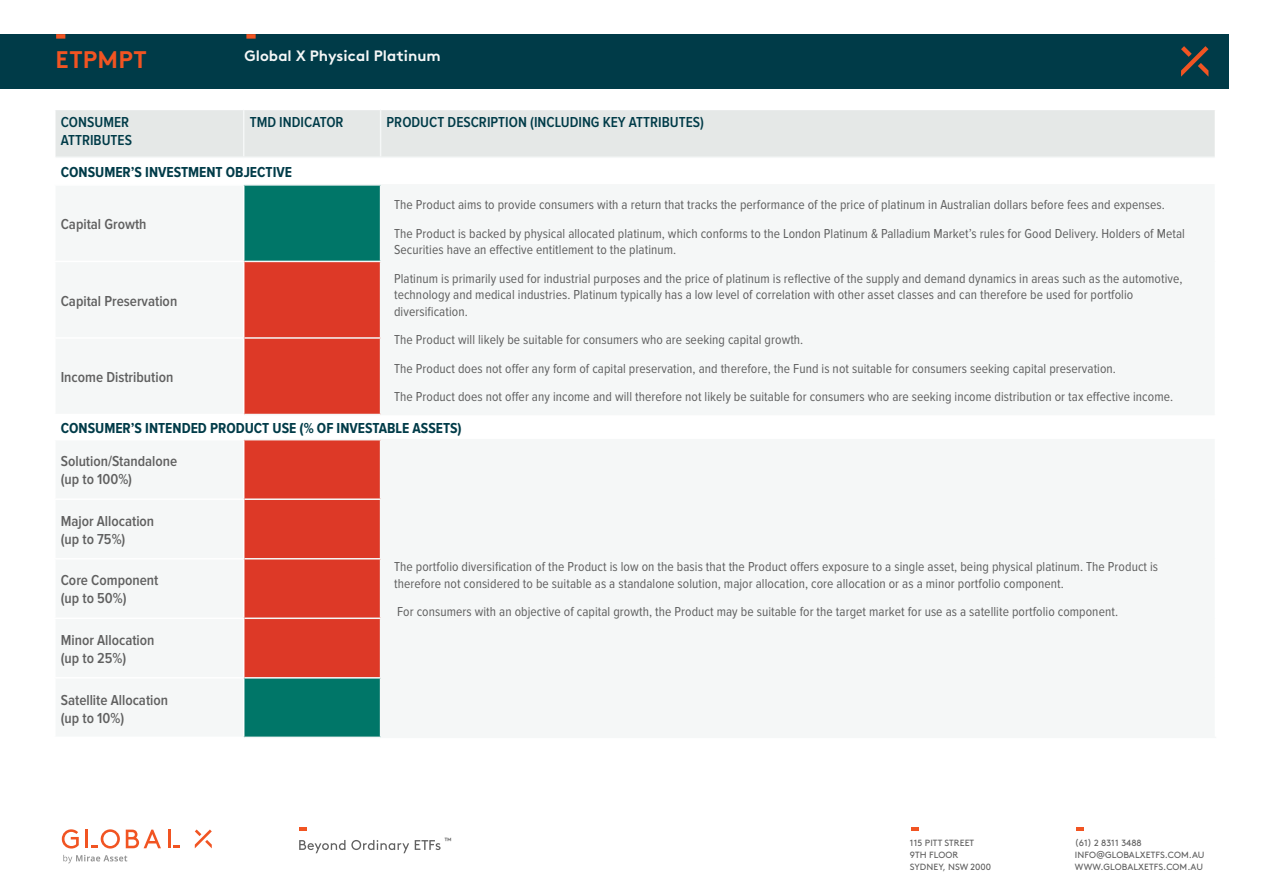
<style>
.page{position:relative;width:1263px;height:893px;background:#fff}
.page>*{position:absolute;margin:0;border:0;box-sizing:border-box;transform-origin:0 0}
.t1{font:700 24px "Brown";letter-spacing:.01em;color:#f15422}
.t2{font:600 15px/18px "Proxima Nova Cond";color:#606060}
.t3{font:700 15px "Proxima Nova Cond";color:#003b48}
.t4{font:600 15px/18px "Proxima Nova Cond";color:#003b48}
.t5{font:700 15px "Brown";letter-spacing:.005em;color:#f5f7f7}
.t6{font:13.5px/28.5px "Proxima Nova Cond";letter-spacing:.005em;color:#606060}
.t7{font:9px/12px "Brown";letter-spacing:.01em;color:#606060}
</style>
<div class="page">
<div style="left:0;top:34px;width:1229px;height:55px;background:#003b48"></div>
<svg style="left:1181px;top:46px;width:28px;height:31px"></svg>
<div style="left:246px;top:34px;width:10px;height:5px;background:#f15422"></div>
<div style="left:56px;top:34px;width:9px;height:5px;background:#f15422"></div>
<svg style="left:299px;top:840px;width:46px;height:13px"></svg>
<svg style="left:351px;top:840px;width:58px;height:13px"></svg>
<svg style="left:415px;top:840px;width:26px;height:10px"></svg>
<svg style="left:299px;top:827px;width:8px;height:3px"></svg>
<svg style="left:1076px;top:827px;width:7px;height:3px"></svg>
<svg style="left:911px;top:827px;width:7px;height:3px"></svg>
<svg style="left:126px;top:830px;width:35px;height:18px"></svg>
<svg style="left:195px;top:829px;width:17px;height:19px"></svg>
<hr style="left:168px;top:830px;width:3px;height:18px;background:#f15422">
<svg style="left:173px;top:846px;width:7px;height:2px"></svg>
<svg style="left:62px;top:829px;width:17px;height:19px"></svg>
<svg style="left:86px;top:829px;width:34px;height:19px"></svg>
<svg style="left:63px;top:855px;width:64px;height:8px"></svg>
<div style="left:56px;top:110px;width:1159px;height:47px;background:#e5e8e7"></div>
<div style="left:244px;top:186px;width:136px;height:551px;background:#007668"></div>
<svg style="left:244px;top:262px;width:136px;height:415px;fill:#dd3927"></svg>
<hr style="left:243px;top:110px;width:1px;height:47px;background:#f5f7f7">
<hr style="left:380px;top:110px;width:1px;height:47px;background:#f5f7f7">
<hr style="left:56px;top:157px;width:188px;height:1px;background:#f5f7f7">
<hr style="left:244px;top:157px;width:137px;height:1px;background:#f5f7f7">
<hr style="left:381px;top:157px;width:834px;height:1px;background:#f5f7f7">
<hr style="left:244px;top:184px;width:137px;height:2px;background:#f5f7f7">
<hr style="left:381px;top:184px;width:834px;height:2px;background:#f5f7f7">
<hr style="left:380px;top:186px;width:1px;height:75px;background:#f5f7f7">
<hr style="left:244px;top:261px;width:137px;height:1px;background:#f5f7f7">
<hr style="left:380px;top:262px;width:1px;height:75px;background:#f5f7f7">
<hr style="left:244px;top:337px;width:137px;height:2px;background:#f5f7f7">
<hr style="left:380px;top:339px;width:1px;height:75px;background:#f5f7f7">
<hr style="left:244px;top:414px;width:137px;height:1px;background:#f5f7f7">
<hr style="left:381px;top:414px;width:834px;height:1px;background:#f5f7f7">
<hr style="left:244px;top:439px;width:137px;height:1px;background:#f5f7f7">
<hr style="left:381px;top:439px;width:834px;height:1px;background:#f5f7f7">
<hr style="left:380px;top:440px;width:1px;height:58px;background:#f5f7f7">
<hr style="left:244px;top:498px;width:137px;height:2px;background:#f5f7f7">
<hr style="left:380px;top:500px;width:1px;height:58px;background:#f5f7f7">
<hr style="left:244px;top:558px;width:137px;height:1px;background:#f5f7f7">
<hr style="left:380px;top:559px;width:1px;height:58px;background:#f5f7f7">
<hr style="left:244px;top:617px;width:137px;height:2px;background:#f5f7f7">
<hr style="left:380px;top:619px;width:1px;height:58px;background:#f5f7f7">
<hr style="left:244px;top:677px;width:137px;height:2px;background:#f5f7f7">
<hr style="left:380px;top:679px;width:1px;height:58px;background:#f5f7f7">
<hr style="left:244px;top:737px;width:137px;height:1px;background:#f5f7f7">
<hr style="left:381px;top:737px;width:835px;height:1px;background:#f5f7f7">
<h1 class="t1" style="left:56px;top:40px;width:93px">ETPMPT</h1>
<p class="t5" style="left:244px;top:44px;width:198px">Global X Physical Platinum</p>
<p class="t4" style="left:61px;top:114px;width:73px">CONSUMER<br>ATTRIBUTES</p>
<p class="t4" style="left:250px;top:114px;width:95px">TMD INDICATOR</p>
<p class="t4" style="left:387px;top:114px;width:319px">PRODUCT DESCRIPTION (INCLUDING KEY ATTRIBUTES)</p>
<p class="t3" style="left:61px;top:164px;width:233px">CONSUMER’S INVESTMENT OBJECTIVE</p>
<p class="t2" style="left:61px;top:216px;width:87px">Capital Growth</p>
<p class="t2" style="left:61px;top:292px;width:118px">Capital Preservation</p>
<p class="t2" style="left:61px;top:369px;width:114px">Income Distribution</p>
<p class="t6" style="left:394px;top:191px;width:792px">The Product aims to provide consumers with a return that tracks the performance of the price of platinum in Australian dollars before fees and expenses.<br>The Product is backed by physical allocated platinum, which conforms to the London Platinum &amp; Palladium Market’s rules for Good Delivery. Holders of Metal</p>
<p class="t6" style="left:394px;top:236px;width:790px">Securities have an effective entitlement to the platinum.<br>Platinum is primarily used for industrial purposes and the price of platinum is reflective of the supply and demand dynamics in areas such as the automotive,</p>
<p class="t6" style="left:394px;top:287px;width:741px;line-height:16.5px">technology and medical industries. Platinum typically has a low level of correlation with other asset classes and can therefore be used for portfolio diversification.</p>
<p class="t6" style="left:394px;top:326px;width:780px">The Product will likely be suitable for consumers who are seeking capital growth.<br>The Product does not offer any form of capital preservation, and therefore, the Fund is not suitable for consumers seeking capital preservation.<br>The Product does not offer any income and will therefore not likely be suitable for consumers who are seeking income distribution or tax effective income.</p>
<p class="t3" style="left:61px;top:420px;width:403px">CONSUMER’S INTENDED PRODUCT USE (% OF INVESTABLE ASSETS)</p>
<p class="t2" style="left:61px;top:453px;width:118px">Solution/Standalone (up to 100%)</p>
<p class="t2" style="left:61px;top:513px;width:95px">Major Allocation (up to 75%)</p>
<p class="t2" style="left:61px;top:572px;width:99px">Core Component (up to 50%)</p>
<p class="t2" style="left:61px;top:632px;width:95px">Minor Allocation (up to 25%)</p>
<p class="t2" style="left:61px;top:691px;width:109px">Satellite Allocation (up to 10%)</p>
<p class="t6" style="left:394px;top:559px;width:766px;line-height:16.5px">The portfolio diversification of the Product is low on the basis that the Product offers exposure to a single asset, being physical platinum. The Product is therefore not considered to be suitable as a standalone solution, major allocation, core allocation or as a minor portfolio component.</p>
<p class="t6" style="left:397px;top:598px;width:722px">For consumers with an objective of capital growth, the Product may be suitable for the target market for use as a satellite portfolio component.</p>
<p class="t7" style="left:444px;top:834px;width:9px">™</p>
<p class="t7" style="left:910px;top:836px;width:83px">115 PITT STREET<br>9TH FLOOR<br>SYDNEY, NSW 2000</p>
<p class="t7" style="left:1075px;top:836px;width:131px">(61) 2 8311 3488<br>INFO@GLOBALXETFS.COM.AU<br>WWW.GLOBALXETFS.COM.AU</p>
</div>
